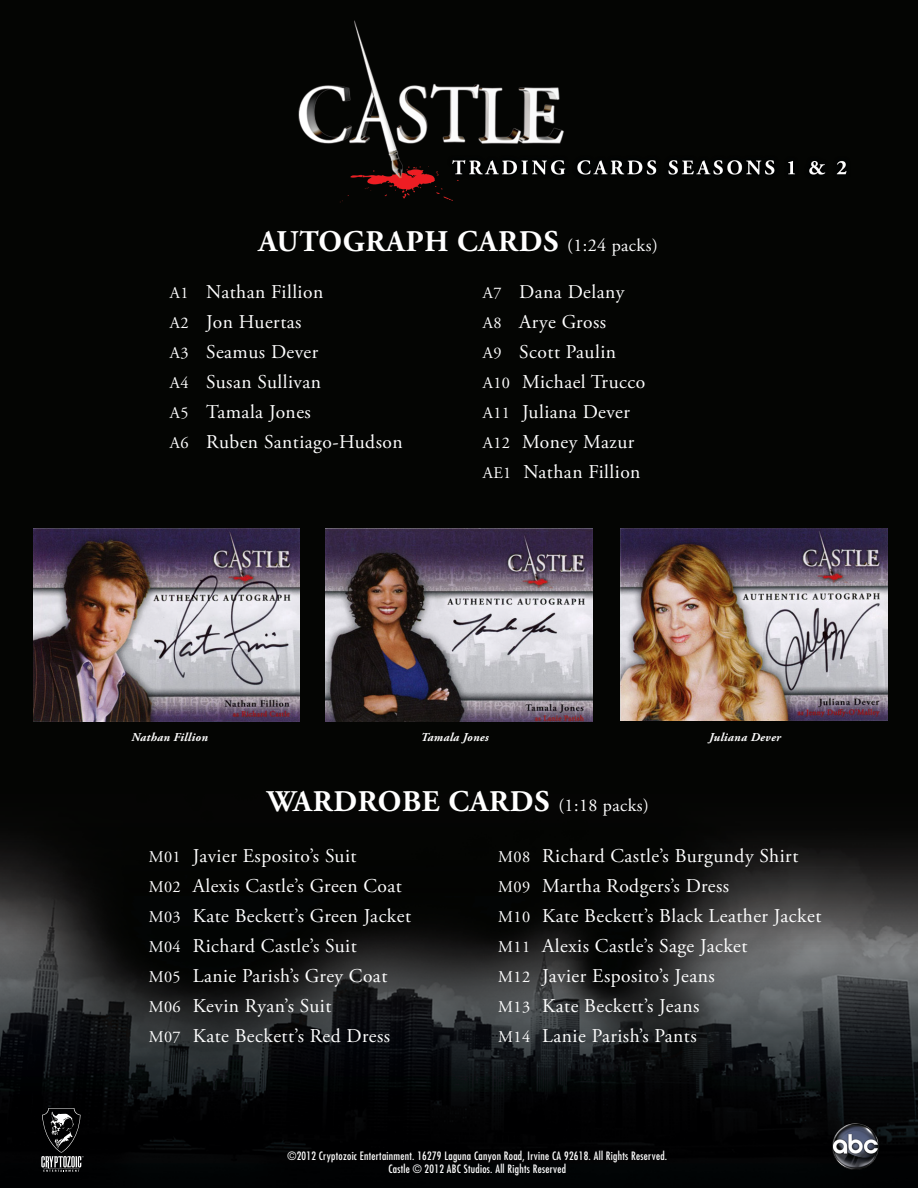
<style>
.page{position:relative;width:918px;height:1188px;background:#fff}
.page>*{position:absolute;margin:0;border:0;box-sizing:border-box;transform-origin:0 0}
.t1{font:700 30px "Adobe Garamond Pro";letter-spacing:.025em;color:#fff}
.t2{font:19.5px/30px "Adobe Garamond Pro";letter-spacing:.025em;color:#fff}
.t3{font:italic 700 12px "Adobe Garamond Pro";letter-spacing:.025em;color:#fff}
.t4{font:condensed 11.25px/13.5px "Futura";letter-spacing:.025em;color:#fff;text-align:center}
.s1{font-weight:400;font-size:18px}
.s2{font-size:16.35px}
</style>
<div class="page">
<img style="left:0;top:0;width:918px;height:1188px">
<svg style="left:41px;top:1107px;width:42px;height:65px;background:#363636"></svg>
<img style="left:832px;top:1123px;width:46px;height:46px">
<img style="left:33px;top:528px;width:267px;height:193px">
<img style="left:325px;top:528px;width:268px;height:193px">
<img style="left:621px;top:529px;width:266px;height:192px">
<p class="t1" style="left:258px;top:224px;width:401px">AUTOGRAPH CARDS <span class="s1">(1:24 packs)</span></p>
<p class="t2" style="left:170px;top:277px;width:234px"><span class="s2">A1</span> Nathan Fillion<br><span class="s2">A2</span> Jon Huertas<br><span class="s2">A3</span> Seamus Dever<br><span class="s2">A4</span> Susan Sullivan<br><span class="s2">A5</span> Tamala Jones<br><span class="s2">A6</span> Ruben Santiago-Hudson</p>
<p class="t2" style="left:483px;top:277px;width:164px"><span class="s2">A7</span> Dana Delany<br><span class="s2">A8</span> Arye Gross<br><span class="s2">A9</span> Scott Paulin<br><span class="s2">A10</span> Michael Trucco<br><span class="s2">A11</span> Juliana Dever<br><span class="s2">A12</span> Money Mazur<br><span class="s2">AE1</span> Nathan Fillion</p>
<p class="t3" style="left:132px;top:730px;width:78px">Nathan Fillion</p>
<p class="t3" style="left:421px;top:730px;width:70px">Tamala Jones</p>
<p class="t3" style="left:709px;top:730px;width:73px">Juliana Dever</p>
<p class="t1" style="left:267px;top:784px;width:383px">WARDROBE CARDS <span class="s1">(1:18 packs)</span></p>
<p class="t2" style="left:149px;top:842px;width:264px"><span class="s2">M01</span> Javier Esposito’s Suit<br><span class="s2">M02</span> Alexis Castle’s Green Coat<br><span class="s2">M03</span> Kate Beckett’s Green Jacket<br><span class="s2">M04</span> Richard Castle’s Suit<br><span class="s2">M05</span> Lanie Parish’s Grey Coat<br><span class="s2">M06</span> Kevin Ryan’s Suit<br><span class="s2">M07</span> Kate Beckett’s Red Dress</p>
<p class="t2" style="left:498px;top:842px;width:325px"><span class="s2">M08</span> Richard Castle’s Burgundy Shirt<br><span class="s2">M09</span> Martha Rodgers’s Dress<br><span class="s2">M10</span> Kate Beckett’s Black Leather Jacket<br><span class="s2">M11</span> Alexis Castle’s Sage Jacket<br><span class="s2">M12</span> Javier Esposito’s Jeans<br><span class="s2">M13</span> Kate Beckett’s Jeans<br><span class="s2">M14</span> Lanie Parish’s Pants</p>
<p class="t4" style="left:287px;top:1149px;width:381px">©2012 Cryptozoic Entertainment. 16279 Laguna Canyon Road, Irvine CA 92618. All Rights Reserved.<br>Castle © 2012 ABC Studios. All Rights Reserved</p>
</div>
